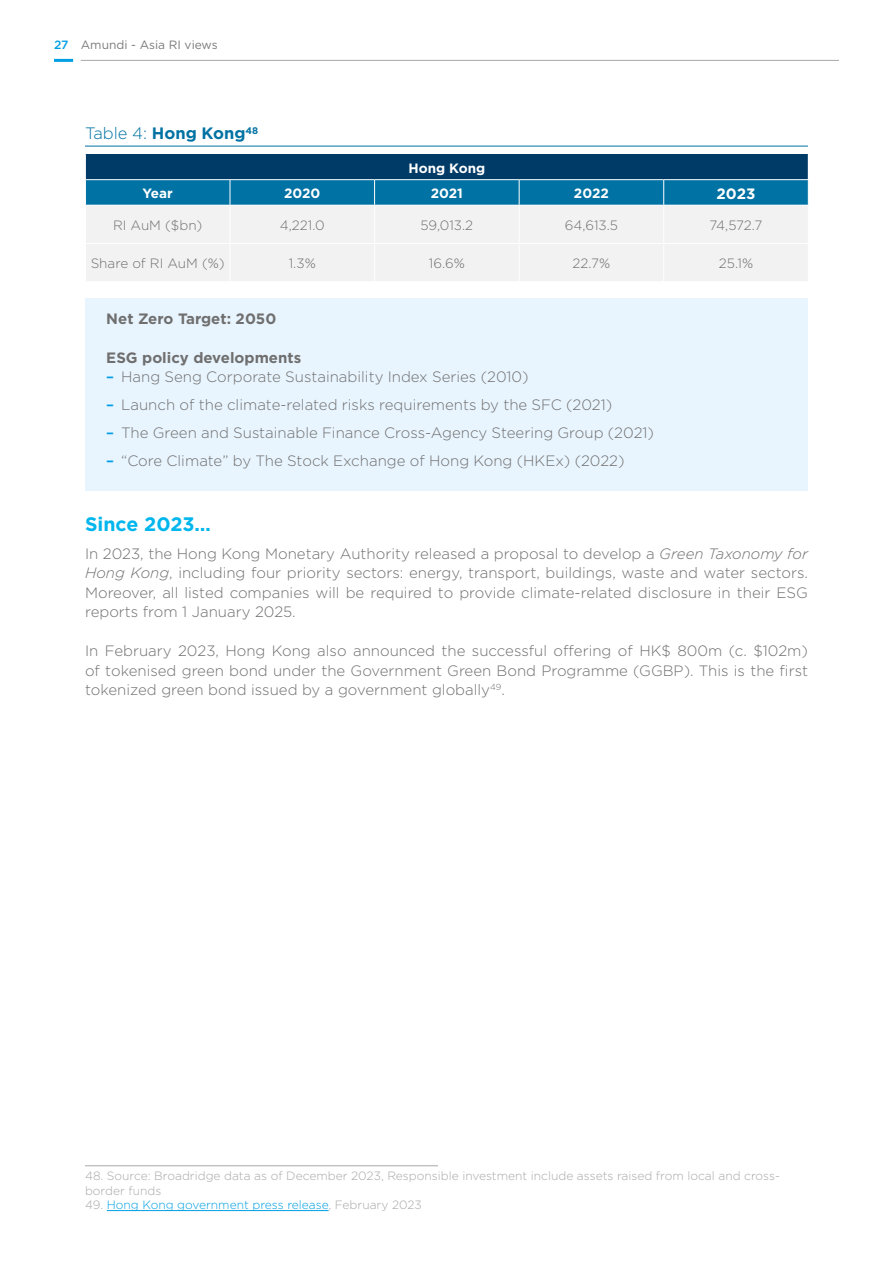
<style>
.page{position:relative;width:893px;height:1263px;background:#fff}
.page>*{position:absolute;margin:0;border:0;box-sizing:border-box;transform-origin:0 0}
.t1{font:700 19.5px "Gotham HTF";color:#00b6ed}
.t2{font:700 16.5px "Gotham HTF";color:#0072a3}
.t3{font:300 15px/19.5px "Gotham HTF";color:#706f6f;text-align:justify}
.t4{font:700 15px "Gotham HTF";color:#706f6f}
.t5{font:700 15px "Gotham HTF";color:#fff}
.t6{font:300 13.5px "Gotham HTF";color:#706f6f}
.t7{font:700 13.5px "Gotham HTF";color:#fff}
.t8{font:300 12px/14.4px "Gotham HTF";color:#a8a8a7}
.t9{font:300 12px "Gotham HTF";color:#009fe3}
.t10{font:12px "Gotham HTF";color:#7c7b7b}
.s1{font-weight:500;color:#009fe3}
.s2{font-weight:300}
.s3{font-style:italic}
.s4{color:#a8a8a7}
</style>
<div class="page">
<hr style="left:81px;top:60px;width:758px;height:1px;background:#a8a8a7">
<hr style="left:54px;top:59px;width:19px;height:3px;background:#009fe3">
<div style="left:85px;top:298px;width:723px;height:193px;background:#e8f5fe"></div>
<hr style="left:85px;top:146px;width:723px;height:1px;background:#0072a3">
<hr style="left:85px;top:1165px;width:353px;height:1px;background:#a8a8a7">
<hr style="left:107px;top:1210px;width:222px;height:1px;background:#009fe3">
<div style="left:86px;top:206px;width:722px;height:75px;background:#f2f2f2"></div>
<hr style="left:230px;top:243px;width:145px;height:1px;background:#fff">
<hr style="left:375px;top:243px;width:144px;height:1px;background:#fff">
<hr style="left:519px;top:243px;width:145px;height:1px;background:#fff">
<hr style="left:664px;top:243px;width:145px;height:1px;background:#fff">
<svg style="left:85px;top:154px;width:724px;height:51px;background:#035886"></svg>
<hr style="left:374px;top:206px;width:1px;height:37px;background:#fff">
<hr style="left:519px;top:206px;width:1px;height:37px;background:#fff">
<hr style="left:663px;top:206px;width:1px;height:37px;background:#fff">
<hr style="left:374px;top:244px;width:1px;height:37px;background:#fff">
<hr style="left:519px;top:244px;width:1px;height:37px;background:#fff">
<hr style="left:663px;top:244px;width:1px;height:37px;background:#fff">
<hr style="left:85px;top:243px;width:145px;height:1px;background:#fff">
<hr style="left:85px;top:179px;width:145px;height:1px;background:#fff">
<hr style="left:230px;top:179px;width:145px;height:1px;background:#fff">
<hr style="left:375px;top:179px;width:144px;height:1px;background:#fff">
<hr style="left:519px;top:179px;width:145px;height:1px;background:#fff">
<hr style="left:664px;top:179px;width:145px;height:1px;background:#fff">
<hr style="left:230px;top:206px;width:1px;height:37px;background:#fff">
<hr style="left:230px;top:244px;width:1px;height:37px;background:#fff">
<p class="t10" style="left:54px;top:39px;width:165px"><span class="s1">27</span> Amundi - Asia RI views</p>
<p class="t2" style="left:85px;top:124px;width:175px"><span class="s2">Table 4:</span> Hong Kong<sup>48</sup></p>
<p class="t7" style="left:408px;top:160px;width:78px">Hong Kong</p>
<p class="t7" style="left:143px;top:186px;width:32px">Year</p>
<p class="t7" style="left:284px;top:186px;width:38px">2020</p>
<p class="t7" style="left:431px;top:186px;width:34px">2021</p>
<p class="t7" style="left:574px;top:186px;width:36px">2022</p>
<p class="t5" style="left:717px;top:185px;width:40px">2023</p>
<p class="t6" style="left:113px;top:218px;width:91px">RI AuM ($bn)</p>
<p class="t6" style="left:280px;top:218px;width:46px">4,221.0</p>
<p class="t6" style="left:420px;top:218px;width:54px">59,013.2</p>
<p class="t6" style="left:565px;top:218px;width:55px">64,613.5</p>
<p class="t6" style="left:709px;top:218px;width:55px">74,572.7</p>
<p class="t6" style="left:91px;top:256px;width:136px">Share of RI AuM (%)</p>
<p class="t6" style="left:289px;top:256px;width:28px">1.3%</p>
<p class="t6" style="left:429px;top:256px;width:38px">16.6%</p>
<p class="t6" style="left:573px;top:256px;width:39px">22.7%</p>
<p class="t6" style="left:719px;top:256px;width:36px">25.1%</p>
<p class="t4" style="left:106px;top:310px;width:172px">Net Zero Target: 2050</p>
<p class="t4" style="left:106px;top:349px;width:196px">ESG policy developments</p>
<p class="t3" style="left:106px;top:367px;width:424px"><span class="s1">–</span> Hang Seng Corporate Sustainability Index Series (2010)</p>
<p class="t3" style="left:106px;top:395px;width:507px"><span class="s1">–</span> Launch of the climate-related risks requirements by the SFC (2021)</p>
<p class="t3" style="left:106px;top:423px;width:549px"><span class="s1">–</span> The Green and Sustainable Finance Cross-Agency Steering Group (2021)</p>
<p class="t3" style="left:106px;top:451px;width:520px"><span class="s1">–</span> “Core Climate” by The Stock Exchange of Hong Kong (HKEx) (2022)</p>
<h1 class="t1" style="left:85px;top:512px;width:127px">Since 2023…</h1>
<p class="t3" style="left:85px;top:543px;width:724px">In 2023, the Hong Kong Monetary Authority released a proposal to develop a <span class="s3">Green Taxonomy for Hong Kong</span>, including four priority sectors: energy, transport, buildings, waste and water sectors.<br>Moreover, all listed companies will be required to provide climate-related disclosure in their ESG reports from 1 January 2025.</p>
<p class="t3" style="left:85px;top:641px;width:724px">In February 2023, Hong Kong also announced the successful offering of HK$ 800m (c. $102m) of tokenised green bond under the Government Green Bond Programme (GGBP). This is the first tokenized green bond issued by a government globally<sup>49</sup>.</p>
<p class="t8" style="left:85px;top:1168px;width:696px">48. Source: Broadridge data as of December 2023, Responsible investment include assets raised from local and cross&shy;border funds</p>
<p class="t9" style="left:85px;top:1198px;width:338px"><span class="s4">49.</span> Hong Kong government press release<span class="s4">, February 2023</span></p>
</div>
